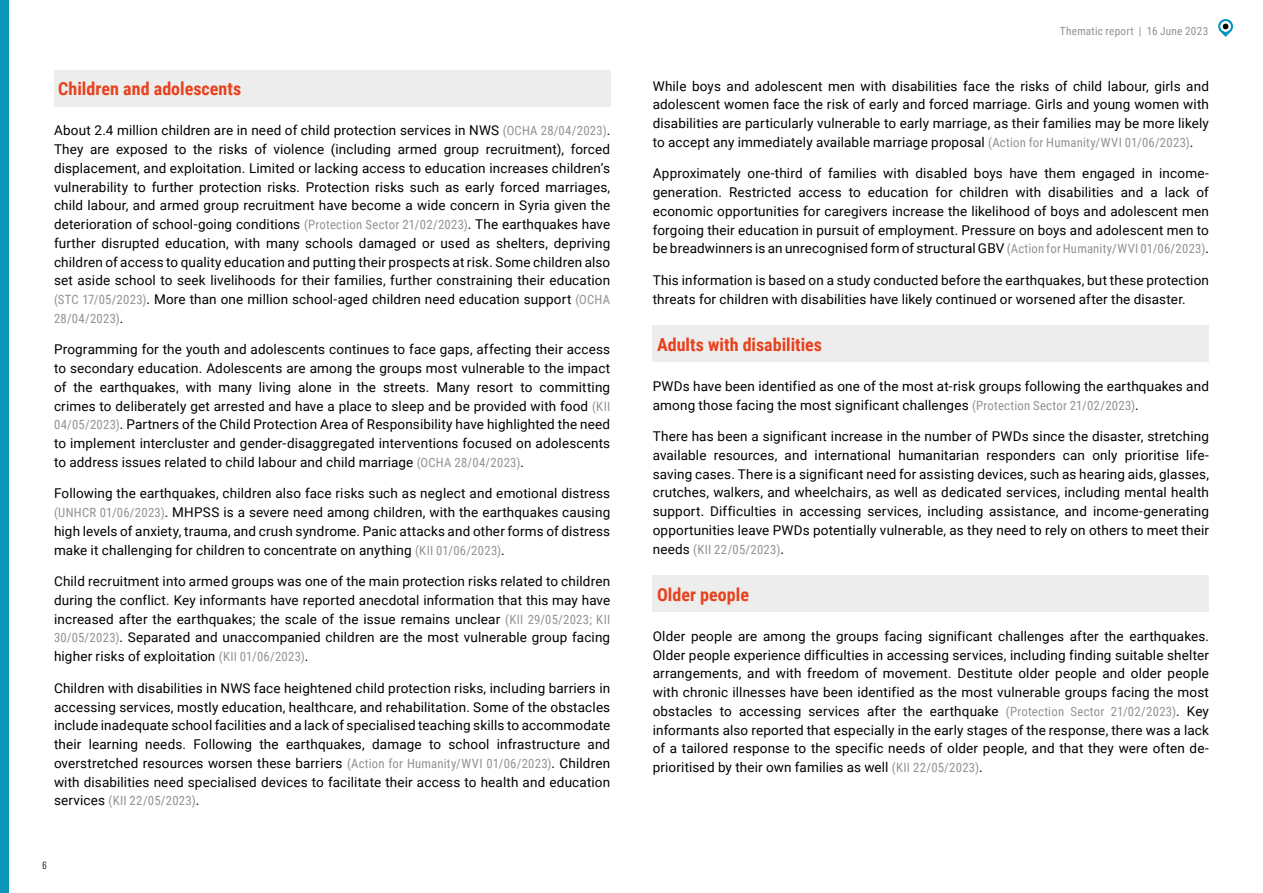
<style>
.page{position:relative;width:1263px;height:893px;background:#fff}
.page>*{position:absolute;margin:0;border:0;box-sizing:border-box;transform-origin:0 0}
.t1{font:700 18px "Roboto Condensed";color:#e7411d}
.t2{font:13.5px/18.8px "Roboto";letter-spacing:.01em;color:#000;text-align:justify}
.t3{font:12.75px "Roboto Condensed";letter-spacing:.025em;color:#929292}
.t4{font:11.25px "Roboto Condensed";letter-spacing:.02em;color:#929292}
.t5{font:10.5px "Bebas Neue Pro Middle";color:#000}
.s1{font-family:"Roboto Condensed";font-size:12.75px;color:#929292}
.s2{font-family:"Roboto";font-size:13.5px;color:#000}
</style>
<div class="page">
<svg style="left:1218px;top:19px;width:15px;height:18px"></svg>
<div style="left:0;top:0;width:9px;height:893px;background:#0c96ba"></div>
<div style="left:54px;top:70px;width:556px;height:37px;background:#ededed"></div>
<div style="left:653px;top:326px;width:556px;height:36px;background:#ededed"></div>
<div style="left:653px;top:575px;width:556px;height:37px;background:#ededed"></div>
<h1 class="t1" style="left:58px;top:76px;width:185px">Children and adolescents</h1>
<p class="t2" style="left:54px;top:121px;width:558px">About 2.4 million children are in need of child protection services in NWS <span class="s1">(OCHA 28/04/2023)</span>.<br>They are exposed to the risks of violence (including armed group recruitment), forced displacement, and exploitation. Limited or lacking access to education increases children’s vulnerability to further protection risks. Protection risks such as early forced marriages, child labour, and armed group recruitment have become a wide concern in Syria given the deterioration of school-going conditions <span class="s1">(Protection Sector 21/02/2023)</span>. The earthquakes have further disrupted education, with many schools damaged or used as shelters, depriving children of access to quality education and putting their prospects at risk. Some children also set aside school to seek livelihoods for their families, further constraining their education <span class="s1">(STC 17/05/2023)</span>. More than one million school-aged children need education support <span class="s1">(OCHA</span></p>
<p class="t3" style="left:54px;top:309px;width:71px">28/04/2023)<span class="s2">.</span></p>
<p class="t2" style="left:54px;top:340px;width:558px">Programming for the youth and adolescents continues to face gaps, affecting their access to secondary education. Adolescents are among the groups most vulnerable to the impact of the earthquakes, with many living alone in the streets. Many resort to committing crimes to deliberately get arrested and have a place to sleep and be provided with food <span class="s1">(KII 04/05/2023)</span>. Partners of the Child Protection Area of Responsibility have highlighted the need to implement intercluster and gender-disaggregated interventions focused on adolescents to address issues related to child labour and child marriage <span class="s1">(OCHA 28/04/2023)</span>.</p>
<p class="t2" style="left:54px;top:484px;width:558px">Following the earthquakes, children also face risks such as neglect and emotional distress <span class="s1">(UNHCR 01/06/2023)</span>. MHPSS is a severe need among children, with the earthquakes causing high levels of anxiety, trauma, and crush syndrome. Panic attacks and other forms of distress make it challenging for children to concentrate on anything <span class="s1">(KII 01/06/2023)</span>.</p>
<p class="t2" style="left:54px;top:572px;width:558px">Child recruitment into armed groups was one of the main protection risks related to children during the conflict. Key informants have reported anecdotal information that this may have increased after the earthquakes; the scale of the issue remains unclear <span class="s1">(KII 29/05/2023; KII 30/05/2023)</span>. Separated and unaccompanied children are the most vulnerable group facing higher risks of exploitation <span class="s1">(KII 01/06/2023)</span>.</p>
<p class="t2" style="left:54px;top:678px;width:558px">Children with disabilities in NWS face heightened child protection risks, including barriers in accessing services, mostly education, healthcare, and rehabilitation. Some of the obstacles include inadequate school facilities and a lack of specialised teaching skills to accommodate their learning needs. Following the earthquakes, damage to school infrastructure and overstretched resources worsen these barriers <span class="s1">(Action for Humanity/WVI 01/06/2023)</span>. Children with disabilities need specialised devices to facilitate their access to health and education</p>
<p class="t3" style="left:54px;top:792px;width:147px"><span class="s2">services</span> (KII 22/05/2023)<span class="s2">.</span></p>
<p class="t5" style="left:43px;top:859px;width:6px">6</p>
<p class="t4" style="left:1060px;top:24px;width:150px">Thematic report | 16 June 2023</p>
<p class="t2" style="left:653px;top:76px;width:558px">While boys and adolescent men with disabilities face the risks of child labour, girls and adolescent women face the risk of early and forced marriage. Girls and young women with disabilities are particularly vulnerable to early marriage, as their families may be more likely to accept any immediately available marriage proposal <span class="s1">(Action for Humanity/WVI 01/06/2023)</span>.</p>
<p class="t2" style="left:653px;top:164px;width:558px">Approximately one-third of families with disabled boys have them engaged in income&shy;generation. Restricted access to education for children with disabilities and a lack of economic opportunities for caregivers increase the likelihood of boys and adolescent men forgoing their education in pursuit of employment. Pressure on boys and adolescent men to be breadwinners is an unrecognised form of structural GBV <span class="s1">(Action for Humanity/WVI 01/06/2023)</span>.</p>
<p class="t2" style="left:653px;top:270px;width:558px">This information is based on a study conducted before the earthquakes, but these protection threats for children with disabilities have likely continued or worsened after the disaster.</p>
<h1 class="t1" style="left:657px;top:332px;width:166px">Adults with disabilities</h1>
<p class="t2" style="left:653px;top:376px;width:558px">PWDs have been identified as one of the most at-risk groups following the earthquakes and among those facing the most significant challenges <span class="s1">(Protection Sector 21/02/2023)</span>.</p>
<p class="t2" style="left:653px;top:426px;width:558px">There has been a significant increase in the number of PWDs since the disaster, stretching available resources, and international humanitarian responders can only prioritise life&shy;saving cases. There is a significant need for assisting devices, such as hearing aids, glasses, crutches, walkers, and wheelchairs, as well as dedicated services, including mental health support. Difficulties in accessing services, including assistance, and income-generating opportunities leave PWDs potentially vulnerable, as they need to rely on others to meet their</p>
<p class="t3" style="left:653px;top:540px;width:133px"><span class="s2">needs</span> (KII 22/05/2023)<span class="s2">.</span></p>
<h1 class="t1" style="left:657px;top:582px;width:93px">Older people</h1>
<p class="t2" style="left:653px;top:626px;width:558px">Older people are among the groups facing significant challenges after the earthquakes.<br>Older people experience difficulties in accessing services, including finding suitable shelter arrangements, and with freedom of movement. Destitute older people and older people with chronic illnesses have been identified as the most vulnerable groups facing the most obstacles to accessing services after the earthquake <span class="s1">(Protection Sector 21/02/2023)</span>. Key informants also reported that especially in the early stages of the response, there was a lack of a tailored response to the specific needs of older people, and that they were often de&shy;prioritised by their own families as well <span class="s1">(KII 22/05/2023)</span>.</p>
</div>
